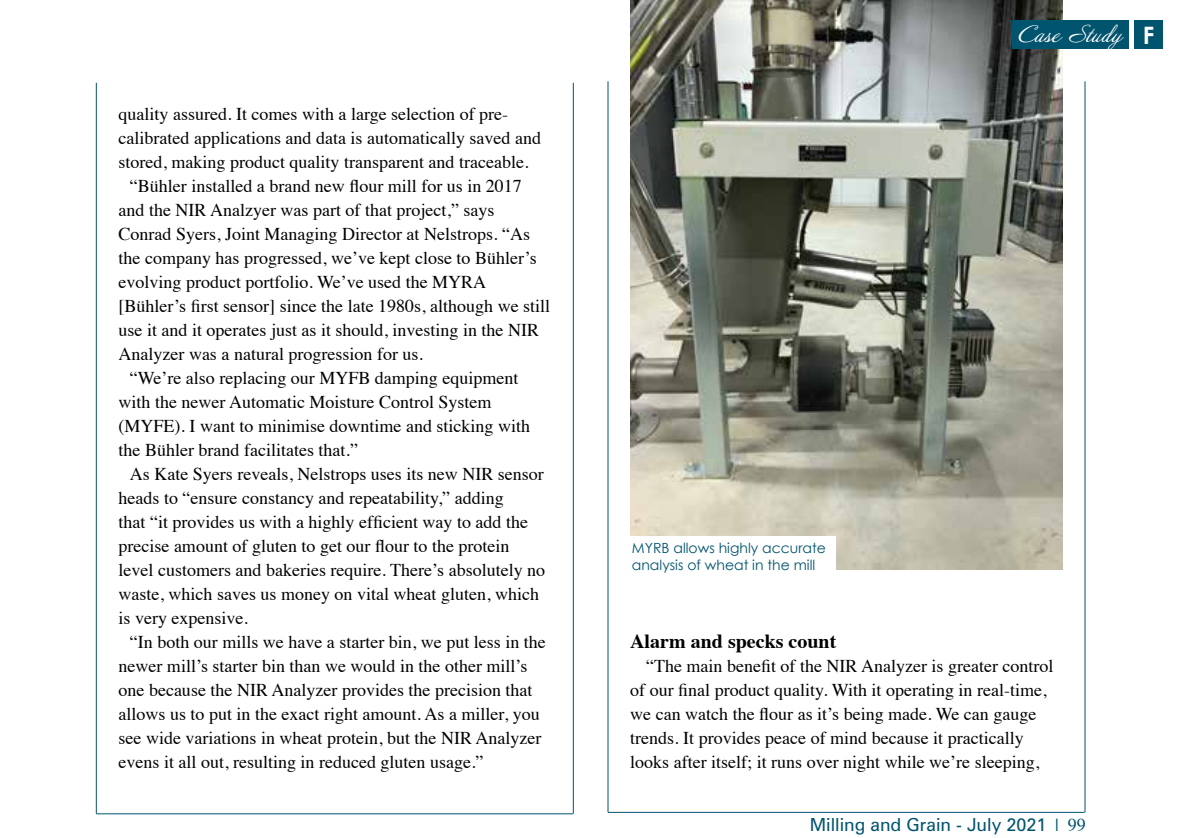
<style>
.page{position:relative;width:1191px;height:838px;background:#fff}
.page>*{position:absolute;margin:0;border:0;box-sizing:border-box;transform-origin:0 0}
.t1{font:21.4px "Annabelle JF";color:#fff}
.t2{font:700 20px "Times";color:#000}
.t3{font:18px/24px "Times";color:#000}
.t4{font:18px "Zurich BT";color:#00546e}
.t5{font:14px/16.8px "Century Gothic";color:#00546e}
.s1{font-family:"Century Gothic";font-weight:700;font-size:24px}
.s2{font-family:"Times"}
</style>
<div class="page">
<hr style="left:607px;top:81px;width:1px;height:731px;background:#00546e">
<hr style="left:608px;top:812px;width:476px;height:1px;background:#00546e">
<hr style="left:1084px;top:81px;width:1px;height:731px;background:#00546e">
<hr style="left:96px;top:83px;width:1px;height:730px;background:#00546e">
<hr style="left:96px;top:813px;width:477px;height:1px;background:#00546e">
<hr style="left:573px;top:83px;width:1px;height:730px;background:#00546e">
<img style="left:630px;top:0;width:432px;height:569px">
<div style="left:1134px;top:21px;width:28px;height:28px;background:#00546e"></div>
<div style="left:1012px;top:21px;width:116px;height:28px;background:#00546e"></div>
<div style="left:626px;top:536px;width:209px;height:39px;background:#fff"></div>
<p class="t3" style="left:118px;top:100px;width:391px">quality assured. It comes with a large selection of pre-</p>
<p class="t3" style="left:118px;top:124px;width:424px">calibrated applications and data is automatically saved and</p>
<p class="t3" style="left:118px;top:148px;width:411px">stored, making product quality transparent and traceable.</p>
<p class="t3" style="left:130px;top:172px;width:393px">“Bühler installed a brand new flour mill for us in 2017</p>
<p class="t3" style="left:118px;top:196px;width:377px">and the NIR Analzyer was part of that project,” says</p>
<p class="t3" style="left:118px;top:220px;width:413px">Conrad Syers, Joint Managing Director at Nelstrops. “As</p>
<p class="t3" style="left:118px;top:244px;width:420px">the company has progressed, we’ve kept close to Bühler’s</p>
<p class="t3" style="left:118px;top:268px;width:369px">evolving product portfolio. We’ve used the MYRA</p>
<p class="t3" style="left:118px;top:292px;width:433px">[Bühler’s first sensor] since the late 1980s, although we still</p>
<p class="t3" style="left:118px;top:316px;width:422px">use it and it operates just as it should, investing in the NIR</p>
<p class="t3" style="left:118px;top:340px;width:306px">Analyzer was a natural progression for us.</p>
<p class="t3" style="left:130px;top:364px;width:390px">“We’re also replacing our MYFB damping equipment</p>
<p class="t3" style="left:118px;top:388px;width:374px">with the newer Automatic Moisture Control System</p>
<p class="t3" style="left:118px;top:412px;width:413px">(MYFE). I want to minimise downtime and sticking with</p>
<p class="t3" style="left:118px;top:436px;width:241px">the Bühler brand facilitates that.”</p>
<p class="t3" style="left:130px;top:460px;width:415px">As Kate Syers reveals, Nelstrops uses its new NIR sensor</p>
<p class="t3" style="left:118px;top:484px;width:387px">heads to “ensure constancy and repeatability,” adding</p>
<p class="t3" style="left:118px;top:508px;width:411px">that “it provides us with a highly efficient way to add the</p>
<p class="t3" style="left:118px;top:532px;width:392px">precise amount of gluten to get our flour to the protein</p>
<p class="t3" style="left:118px;top:556px;width:428px">level customers and bakeries require. There’s absolutely no</p>
<p class="t3" style="left:118px;top:580px;width:422px">waste, which saves us money on vital wheat gluten, which</p>
<p class="t3" style="left:118px;top:604px;width:131px">is very expensive.</p>
<p class="t3" style="left:130px;top:628px;width:417px">“In both our mills we have a starter bin, we put less in the</p>
<p class="t3" style="left:118px;top:652px;width:410px">newer mill’s starter bin than we would in the other mill’s</p>
<p class="t3" style="left:118px;top:676px;width:415px">one because the NIR Analyzer provides the precision that</p>
<p class="t3" style="left:118px;top:700px;width:423px">allows us to put in the exact right amount. As a miller, you</p>
<p class="t3" style="left:118px;top:724px;width:424px">see wide variations in wheat protein, but the NIR Analyzer</p>
<p class="t3" style="left:118px;top:748px;width:366px">evens it all out, resulting in reduced gluten usage.”</p>
<p class="t1" style="left:1019px;top:21px;width:137px">Case Study <span class="s1">F</span></p>
<p class="t5" style="left:632px;top:539px;width:196px">MYRB allows highly accurate analysis of wheat in the mill</p>
<p class="t2" style="left:630px;top:622px;width:208px">Alarm and specks count</p>
<p class="t3" style="left:630px;top:652px;width:425px;text-indent:16px">“The main benefit of the NIR Analyzer is greater control of our final product quality. With it operating in real-time, we can watch the flour as it’s being made. We can gauge trends. It provides peace of mind because it practically looks after itself; it runs over night while we’re sleeping,</p>
<p class="t4" style="left:810px;top:813px;width:277px">Milling and Grain - July 2021 <span class="s2">| 99</span></p>
</div>
